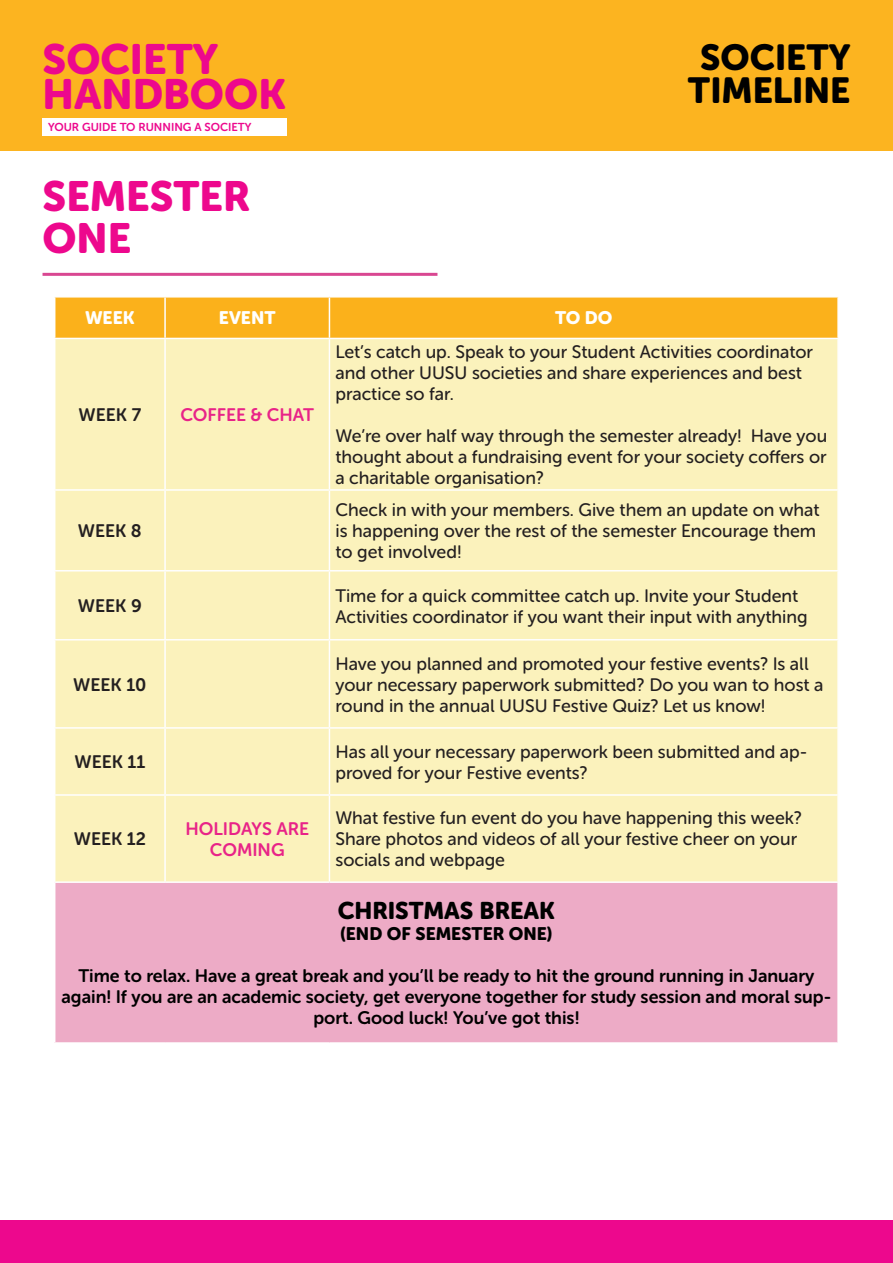
<style>
.page{position:relative;width:893px;height:1263px;background:#fff}
.page>*{position:absolute;margin:0;border:0;box-sizing:border-box;transform-origin:0 0}
.t1{font:42.15px "Museo Sans Rounded 900";color:#ed088d}
.t2{font:42px "Museo Sans Rounded 900";color:#ed088d}
.t3{font:36px "Museo Sans Rounded 900";color:#000}
.t4{font:24px "Museo Sans Rounded 900";color:#000}
.t5{font:18px/21px "Museo Sans Rounded 500";color:#231f20}
.t6{font:18px/21px "Museo Sans Rounded 700";color:#000;text-align:center}
.t7{font:18px "Museo Sans Rounded 700";color:#231f20}
.t8{font:18px/21px "Museo Sans Rounded 700";color:#e82388;text-align:center}
.t9{font:18px "Museo Sans Rounded 900";color:#000}
.t10{font:18px "Museo Sans Rounded 900";color:#fff}
.t11{font:11.4px "Museo Sans Rounded 700";color:#ed088d}
</style>
<div class="page">
<div style="left:0;top:1220px;width:893px;height:43px;background:#ed088d"></div>
<div style="left:0;top:0;width:893px;height:151px;background:#fcb420"></div>
<div style="left:43px;top:118px;width:244px;height:18px;background:#fff"></div>
<hr style="left:43px;top:273px;width:394px;height:3px;background:#d94791">
<div style="left:55px;top:298px;width:782px;height:40px;background:#fbb11b"></div>
<div style="left:55px;top:339px;width:782px;height:542px;background:#fbf2bc"></div>
<div style="left:55px;top:882px;width:783px;height:161px;background:#edabc6"></div>
<hr style="left:164px;top:298px;width:2px;height:40px;background:#fff">
<hr style="left:329px;top:298px;width:1px;height:40px;background:#fff">
<hr style="left:164px;top:339px;width:2px;height:150px;background:#fff">
<hr style="left:329px;top:339px;width:1px;height:150px;background:#fff">
<hr style="left:54px;top:489px;width:111px;height:2px;background:#fff">
<hr style="left:165px;top:489px;width:164px;height:2px;background:#fff">
<hr style="left:164px;top:491px;width:2px;height:79px;background:#fff">
<hr style="left:329px;top:489px;width:510px;height:2px;background:#fff">
<hr style="left:329px;top:491px;width:1px;height:79px;background:#fff">
<hr style="left:54px;top:570px;width:111px;height:1px;background:#fff">
<hr style="left:165px;top:570px;width:164px;height:1px;background:#fff">
<hr style="left:164px;top:571px;width:2px;height:68px;background:#fff">
<hr style="left:329px;top:570px;width:510px;height:1px;background:#fff">
<hr style="left:329px;top:571px;width:1px;height:68px;background:#fff">
<hr style="left:54px;top:639px;width:111px;height:1px;background:#fff">
<hr style="left:165px;top:639px;width:164px;height:1px;background:#fff">
<hr style="left:164px;top:640px;width:2px;height:87px;background:#fff">
<hr style="left:329px;top:639px;width:510px;height:1px;background:#fff">
<hr style="left:329px;top:640px;width:1px;height:87px;background:#fff">
<hr style="left:54px;top:727px;width:111px;height:2px;background:#fff">
<hr style="left:165px;top:727px;width:164px;height:2px;background:#fff">
<hr style="left:164px;top:729px;width:2px;height:65px;background:#fff">
<hr style="left:329px;top:727px;width:510px;height:2px;background:#fff">
<hr style="left:329px;top:729px;width:1px;height:65px;background:#fff">
<hr style="left:54px;top:794px;width:111px;height:2px;background:#fff">
<hr style="left:165px;top:794px;width:164px;height:2px;background:#fff">
<hr style="left:164px;top:796px;width:2px;height:85px;background:#fff">
<hr style="left:329px;top:794px;width:510px;height:2px;background:#fff">
<hr style="left:329px;top:796px;width:1px;height:85px;background:#fff">
<hr style="left:54px;top:881px;width:111px;height:2px;background:#fff">
<hr style="left:165px;top:881px;width:164px;height:2px;background:#fff">
<hr style="left:329px;top:881px;width:510px;height:2px;background:#fff">
<hr style="left:837px;top:883px;width:2px;height:159px;background:#fff">
<hr style="left:54px;top:1042px;width:111px;height:2px;background:#fff">
<hr style="left:165px;top:1042px;width:164px;height:2px;background:#fff">
<hr style="left:329px;top:1042px;width:510px;height:2px;background:#fff">
<p class="t1" style="left:43px;top:35px;width:177px">SOCIETY</p>
<p class="t1" style="left:43px;top:70px;width:245px">HANDBOOK</p>
<p class="t11" style="left:48px;top:120px;width:205px">YOUR GUIDE TO RUNNING A SOCIETY</p>
<p class="t2" style="left:43px;top:172px;width:209px">SEMESTER</p>
<p class="t2" style="left:43px;top:214px;width:90px">ONE</p>
<p class="t10" style="left:85px;top:308px;width:51px">WEEK</p>
<p class="t10" style="left:219px;top:308px;width:58px">EVENT</p>
<p class="t10" style="left:555px;top:308px;width:59px">TO DO</p>
<p class="t3" style="left:700px;top:36px;width:152px">SOCIETY</p>
<p class="t3" style="left:688px;top:69px;width:164px">TIMELINE</p>
<p class="t7" style="left:79px;top:405px;width:64px">WEEK 7</p>
<p class="t8" style="left:180px;top:404px;width:135px">COFFEE &amp; CHAT</p>
<p class="t7" style="left:78px;top:521px;width:65px">WEEK 8</p>
<p class="t5" style="left:335px;top:341px;width:479px">Let’s catch up. Speak to your Student Activities coordinator and other UUSU societies and share experiences and best practice so far.</p>
<p class="t5" style="left:335px;top:425px;width:493px;text-align:justify">We’re over half way through the semester already! Have you thought about a fundraising event for your society coffers or a charitable organisation?</p>
<p class="t5" style="left:335px;top:499px;width:486px">Check in with your members. Give them an update on what is happening over the rest of the semester Encourage them to get involved!</p>
<p class="t7" style="left:78px;top:596px;width:65px">WEEK 9</p>
<p class="t5" style="left:335px;top:585px;width:474px">Time for a quick committee catch up. Invite your Student<br>Activities coordinator if you want their input with anything</p>
<p class="t7" style="left:73px;top:674px;width:75px">WEEK 10</p>
<p class="t5" style="left:335px;top:653px;width:490px">Have you planned and promoted your festive events? Is all your necessary paperwork submitted? Do you wan to host a round in the annual UUSU Festive Quiz? Let us know!</p>
<p class="t7" style="left:75px;top:752px;width:72px">WEEK 11</p>
<p class="t5" style="left:335px;top:741px;width:473px">Has all your necessary paperwork been submitted and ap&shy;proved for your Festive events?</p>
<p class="t7" style="left:74px;top:829px;width:74px">WEEK 12</p>
<p class="t8" style="left:185px;top:818px;width:125px">HOLIDAYS ARE<br>COMING</p>
<p class="t5" style="left:335px;top:808px;width:468px">What festive fun event do you have happening this week?<br>Share photos and videos of all your festive cheer on your socials and webpage</p>
<p class="t4" style="left:338px;top:897px;width:219px">CHRISTMAS BREAK</p>
<p class="t9" style="left:340px;top:923px;width:213px">(END OF SEMESTER ONE)</p>
<p class="t6" style="left:62px;top:965px;width:771px">Time to relax. Have a great break and you’ll be ready to hit the ground running in January again! If you are an academic society, get everyone together for study session and moral sup&shy;port. Good luck! You’ve got this!</p>
</div>
